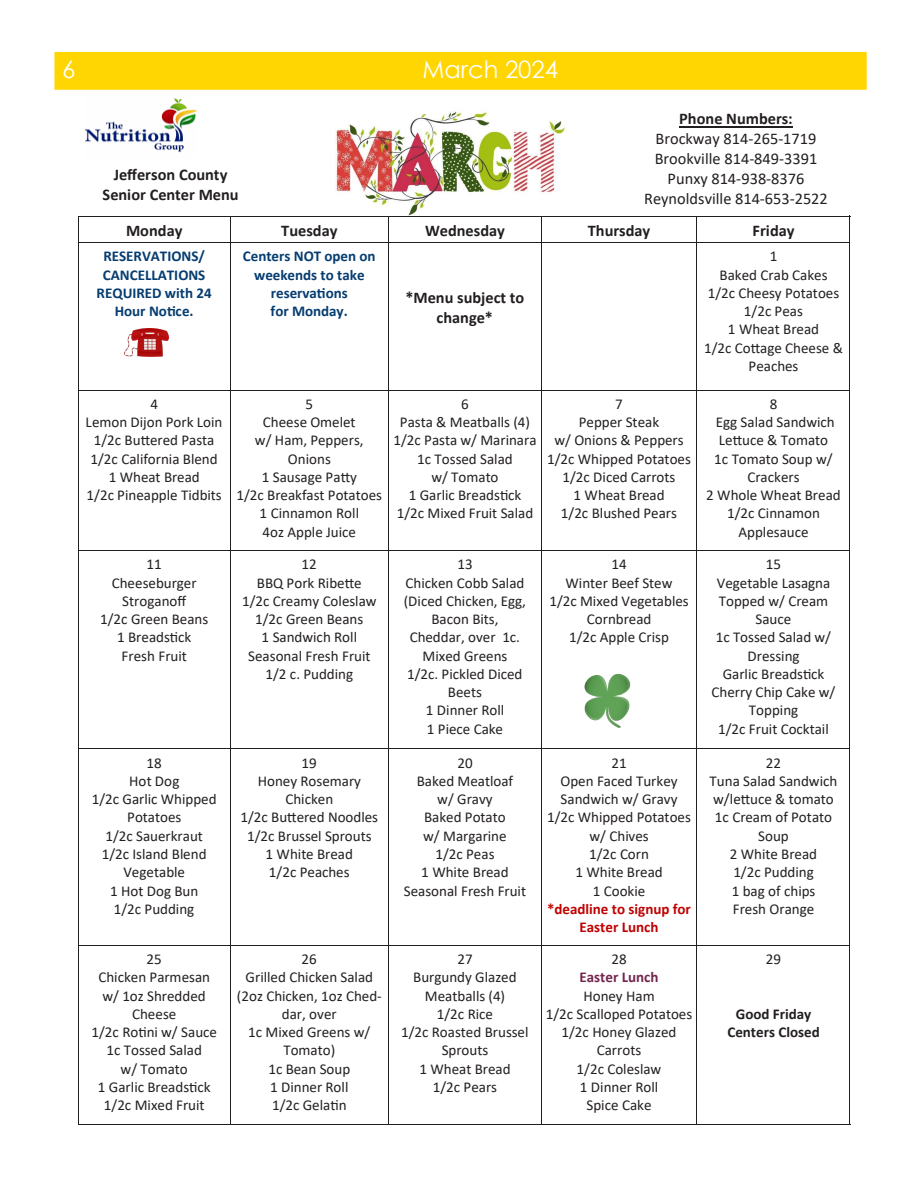
<style>
.page{position:relative;width:918px;height:1188px;background:#fff}
.page>*{position:absolute;margin:0;border:0;box-sizing:border-box;transform-origin:0 0}
.t1{font:24px "Century Gothic";color:#fff}
.t2{font:16.35px/20px "Calibri";color:#231f20;text-align:center}
.t3{font:700 16.35px/20px "Calibri";color:#231f20;text-align:center}
.t4{font:15px/18.3px "Calibri";color:#231f20;text-align:center}
.t5{font:700 15px/18.3px "Calibri";color:#063d71;text-align:center}
.t6{font:700 15px/18.1px "Calibri";color:#231f20;text-align:center}
.s1{font-weight:700}
.s2{font-weight:700;color:#c00000}
.s3{font-weight:700;color:#73264d}
</style>
<div class="page">
<div style="left:54px;top:52px;width:813px;height:38px;background:#ffd502"></div>
<svg style="left:78px;top:217px;width:1px;height:25px"></svg>
<svg style="left:230px;top:217px;width:1px;height:25px"></svg>
<svg style="left:388px;top:217px;width:1px;height:25px"></svg>
<svg style="left:541px;top:217px;width:1px;height:25px"></svg>
<hr style="left:696px;top:217px;width:1px;height:173px;background:#231f20">
<hr style="left:850px;top:216px;width:1px;height:174px;background:#231f20">
<hr style="left:78px;top:243px;width:1px;height:147px;background:#231f20">
<hr style="left:230px;top:243px;width:1px;height:147px;background:#231f20">
<hr style="left:388px;top:243px;width:1px;height:147px;background:#231f20">
<hr style="left:541px;top:243px;width:1px;height:147px;background:#231f20">
<hr style="left:78px;top:390px;width:1px;height:555px;background:#231f20">
<hr style="left:230px;top:390px;width:1px;height:555px;background:#231f20">
<hr style="left:388px;top:390px;width:1px;height:555px;background:#231f20">
<hr style="left:541px;top:390px;width:1px;height:160px;background:#231f20">
<hr style="left:696px;top:390px;width:1px;height:160px;background:#231f20">
<hr style="left:850px;top:390px;width:1px;height:555px;background:#231f20">
<hr style="left:541px;top:551px;width:1px;height:198px;background:#231f20">
<hr style="left:696px;top:551px;width:1px;height:198px;background:#231f20">
<hr style="left:541px;top:749px;width:1px;height:196px;background:#231f20">
<hr style="left:696px;top:749px;width:1px;height:196px;background:#231f20">
<hr style="left:78px;top:945px;width:1px;height:180px;background:#231f20">
<hr style="left:230px;top:945px;width:1px;height:180px;background:#231f20">
<hr style="left:388px;top:945px;width:1px;height:180px;background:#231f20">
<hr style="left:541px;top:945px;width:1px;height:180px;background:#231f20">
<hr style="left:696px;top:945px;width:1px;height:180px;background:#231f20">
<hr style="left:850px;top:945px;width:1px;height:180px;background:#231f20">
<hr style="left:78px;top:216px;width:772px;height:1px;background:#231f20">
<hr style="left:78px;top:242px;width:153px;height:1px;background:#231f20">
<hr style="left:231px;top:242px;width:157px;height:1px;background:#231f20">
<hr style="left:388px;top:242px;width:153px;height:1px;background:#231f20">
<hr style="left:541px;top:242px;width:309px;height:1px;background:#231f20">
<hr style="left:78px;top:390px;width:153px;height:1px;background:#231f20">
<hr style="left:231px;top:390px;width:157px;height:1px;background:#231f20">
<hr style="left:388px;top:390px;width:153px;height:1px;background:#231f20">
<hr style="left:541px;top:390px;width:309px;height:1px;background:#231f20">
<hr style="left:78px;top:550px;width:463px;height:1px;background:#231f20">
<hr style="left:541px;top:550px;width:156px;height:1px;background:#231f20">
<hr style="left:697px;top:550px;width:153px;height:1px;background:#231f20">
<hr style="left:78px;top:749px;width:463px;height:1px;background:#231f20">
<hr style="left:541px;top:749px;width:156px;height:1px;background:#231f20">
<hr style="left:697px;top:749px;width:153px;height:1px;background:#231f20">
<hr style="left:78px;top:945px;width:153px;height:1px;background:#231f20">
<hr style="left:231px;top:945px;width:157px;height:1px;background:#231f20">
<hr style="left:388px;top:945px;width:153px;height:1px;background:#231f20">
<hr style="left:541px;top:945px;width:156px;height:1px;background:#231f20">
<hr style="left:697px;top:945px;width:153px;height:1px;background:#231f20">
<hr style="left:78px;top:1125px;width:153px;height:1px;background:#231f20">
<hr style="left:231px;top:1125px;width:157px;height:1px;background:#231f20">
<hr style="left:388px;top:1125px;width:153px;height:1px;background:#231f20">
<hr style="left:541px;top:1125px;width:156px;height:1px;background:#231f20">
<hr style="left:697px;top:1125px;width:153px;height:1px;background:#231f20">
<img style="left:86px;top:99px;width:111px;height:54px">
<img style="left:125px;top:328px;width:43px;height:28px">
<hr style="left:679px;top:126px;width:114px;height:1px;background:#231f20">
<img style="left:335px;top:111px;width:231px;height:105px">
<img style="left:584px;top:673px;width:47px;height:55px">
<p class="t1" style="left:62px;top:52px;width:15px">6</p>
<p class="t1" style="left:423px;top:52px;width:137px">March 2024</p>
<p class="t3" style="left:103px;top:164px;width:138px">Jefferson County<br>Senior Center Menu</p>
<p class="t2" style="left:644px;top:109px;width:185px"><span class="s1">Phone Numbers:<br></span>Brockway 814-265-1719<br>Brookville 814-849-3391<br>Punxy 814-938-8376<br>Reynoldsville 814-653-2522</p>
<p class="t3" style="left:126px;top:221px;width:58px">Monday</p>
<p class="t3" style="left:281px;top:221px;width:58px">Tuesday</p>
<p class="t3" style="left:425px;top:221px;width:81px">Wednesday</p>
<p class="t3" style="left:588px;top:221px;width:64px">Thursday</p>
<p class="t3" style="left:753px;top:221px;width:43px">Friday</p>
<p class="t5" style="left:97px;top:247px;width:117px">RESERVATIONS/<br>CANCELLATIONS<br>REQUIRED with 24<br>Hour Notice.</p>
<p class="t5" style="left:243px;top:247px;width:134px">Centers NOT open on weekends to take reservations<br>for Monday.</p>
<p class="t4" style="left:704px;top:247px;width:140px">1<br>Baked Crab Cakes<br>1/2c Cheesy Potatoes<br>1/2c Peas<br>1 Wheat Bread<br>1/2c Cottage Cheese &amp;<br>Peaches</p>
<p class="t3" style="left:405px;top:287px;width:120px">*Menu subject to change*</p>
<p class="t4" style="left:86px;top:394px;width:138px">4<br>Lemon Dijon Pork Loin<br>1/2c Buttered Pasta<br>1/2c California Blend<br>1 Wheat Bread<br>1/2c Pineapple Tidbits</p>
<p class="t4" style="left:236px;top:394px;width:147px">5<br>Cheese Omelet<br>w/ Ham, Peppers,<br>Onions<br>1 Sausage Patty<br>1/2c Breakfast Potatoes<br>1 Cinnamon Roll<br>4oz Apple Juice</p>
<p class="t4" style="left:393px;top:394px;width:145px">6<br>Pasta &amp; Meatballs (4)<br>1/2c Pasta w/ Marinara<br>1c Tossed Salad<br>w/ Tomato<br>1 Garlic Breadstick<br>1/2c Mixed Fruit Salad</p>
<p class="t4" style="left:547px;top:394px;width:145px">7<br>Pepper Steak<br>w/ Onions &amp; Peppers<br>1/2c Whipped Potatoes<br>1/2c Diced Carrots<br>1 Wheat Bread<br>1/2c Blushed Pears</p>
<p class="t4" style="left:706px;top:394px;width:136px">8<br>Egg Salad Sandwich<br>Lettuce &amp; Tomato<br>1c Tomato Soup w/<br>Crackers<br>2 Whole Wheat Bread<br>1/2c Cinnamon<br>Applesauce</p>
<p class="t4" style="left:100px;top:555px;width:110px">11<br>Cheeseburger<br>Stroganoff<br>1/2c Green Beans<br>1 Breadstick<br>Fresh Fruit</p>
<p class="t4" style="left:242px;top:555px;width:136px">12<br>BBQ Pork Ribette<br>1/2c Creamy Coleslaw<br>1/2c Green Beans<br>1 Sandwich Roll<br>Seasonal Fresh Fruit<br>1/2 c. Pudding</p>
<p class="t4" style="left:404px;top:555px;width:124px">13<br>Chicken Cobb Salad (Diced Chicken, Egg,<br>Bacon Bits,<br>Cheddar, over 1c.<br>Mixed Greens<br>1/2c. Pickled Diced<br>Beets<br>1 Dinner Roll<br>1 Piece Cake</p>
<p class="t4" style="left:549px;top:555px;width:141px">14<br>Winter Beef Stew<br>1/2c Mixed Vegetables<br>Cornbread<br>1/2c Apple Crisp</p>
<p class="t4" style="left:712px;top:555px;width:125px">15<br>Vegetable Lasagna<br>Topped w/ Cream<br>Sauce<br>1c Tossed Salad w/<br>Dressing<br>Garlic Breadstick<br>Cherry Chip Cake w/<br>Topping<br>1/2c Fruit Cocktail</p>
<p class="t4" style="left:92px;top:753px;width:126px">18<br>Hot Dog<br>1/2c Garlic Whipped<br>Potatoes<br>1/2c Sauerkraut<br>1/2c Island Blend<br>Vegetable<br>1 Hot Dog Bun<br>1/2c Pudding</p>
<p class="t4" style="left:240px;top:753px;width:139px">19<br>Honey Rosemary<br>Chicken<br>1/2c Buttered Noodles<br>1/2c Brussel Sprouts<br>1 White Bread<br>1/2c Peaches</p>
<p class="t4" style="left:404px;top:753px;width:124px">20<br>Baked Meatloaf<br>w/ Gravy<br>Baked Potato<br>w/ Margarine<br>1/2c Peas<br>1 White Bread<br>Seasonal Fresh Fruit</p>
<p class="t4" style="left:547px;top:753px;width:145px">21<br>Open Faced Turkey<br>Sandwich w/ Gravy<br>1/2c Whipped Potatoes w/ Chives<br>1/2c Corn<br>1 White Bread<br>1 Cookie<br><span class="s2">*deadline to signup for<br>Easter Lunch</span></p>
<p class="t4" style="left:710px;top:753px;width:129px">22<br>Tuna Salad Sandwich w/lettuce &amp; tomato<br>1c Cream of Potato<br>Soup<br>2 White Bread<br>1/2c Pudding<br>1 bag of chips<br>Fresh Orange</p>
<p class="t4" style="left:92px;top:949px;width:127px">25<br>Chicken Parmesan w/ 1oz Shredded<br>Cheese<br>1/2c Rotini w/ Sauce<br>1c Tossed Salad<br>w/ Tomato<br>1 Garlic Breadstick<br>1/2c Mixed Fruit</p>
<p class="t4" style="left:237px;top:949px;width:146px">26<br>Grilled Chicken Salad (2oz Chicken, 1oz Ched&shy;dar, over<br>1c Mixed Greens w/<br>Tomato)<br>1c Bean Soup<br>1 Dinner Roll<br>1/2c Gelatin</p>
<p class="t4" style="left:401px;top:949px;width:129px">27<br>Burgundy Glazed<br>Meatballs (4)<br>1/2c Rice<br>1/2c Roasted Brussel<br>Sprouts<br>1 Wheat Bread<br>1/2c Pears</p>
<p class="t4" style="left:546px;top:949px;width:148px">28<br><span class="s3">Easter Lunch<br></span>Honey Ham<br>1/2c Scalloped Potatoes<br>1/2c Honey Glazed<br>Carrots<br>1/2c Coleslaw<br>1 Dinner Roll<br>Spice Cake</p>
<p class="t4" style="left:766px;top:949px;width:17px">29</p>
<p class="t6" style="left:727px;top:1005px;width:94px">Good Friday<br>Centers Closed</p>
</div>
